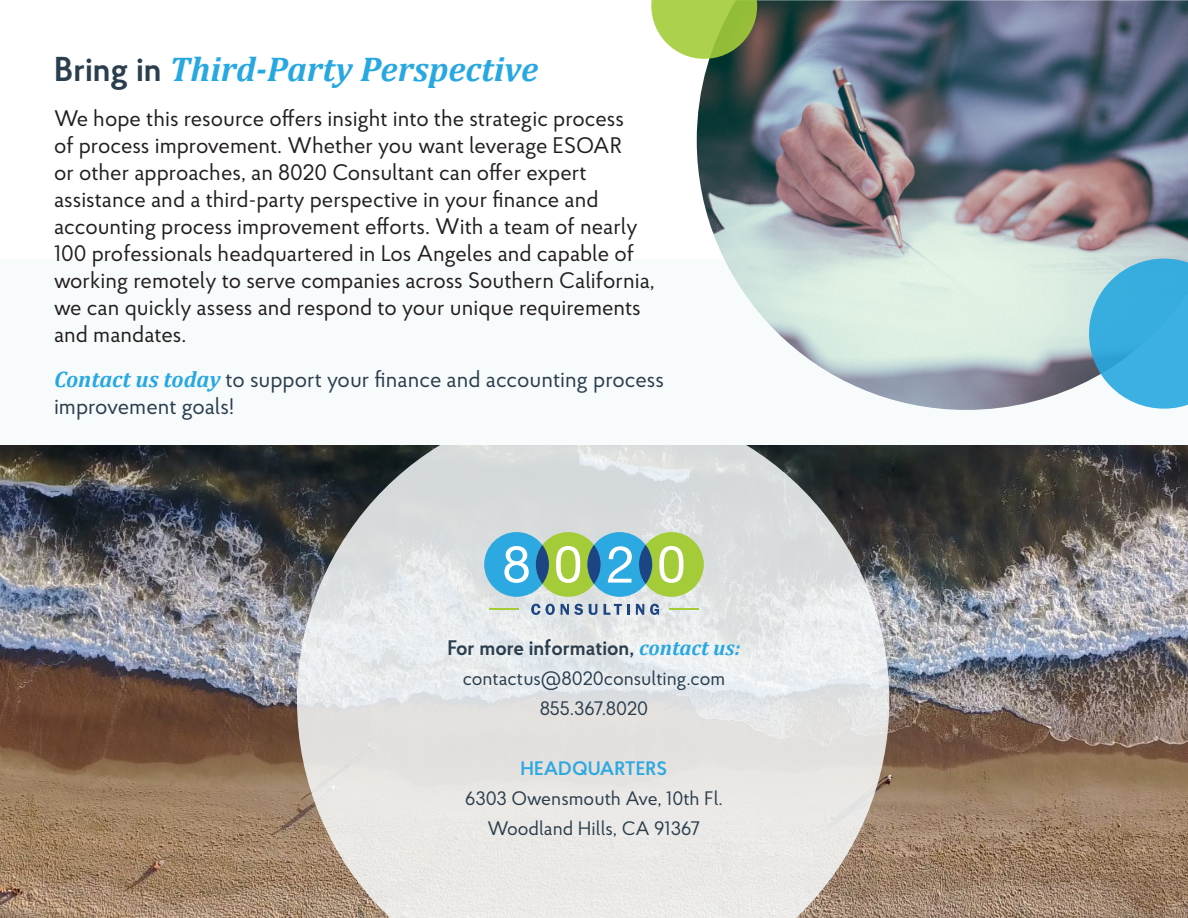
<style>
.page{position:relative;width:1188px;height:918px;background:#fff}
.page>*{position:absolute;margin:0;border:0;box-sizing:border-box;transform-origin:0 0}
.t1{font:italic 700 34.5px "Cambria";color:#27a8e0}
.Body_17pt{font:22.5px/27px "Proba Pro";color:#231f20}
.Body_17pt-2{font:22.5px/27px "Proba Pro";color:#2b3e4d}
.t2{font:600 21px "Proba Pro";color:#2b3e4d}
.t3{font:19.5px "Proba Pro";color:#2b3e4d}
.t4{font:600 19.5px "Proba Pro";color:#2da9e1}
.s1{font-family:"Proba Pro";font-weight:600;font-style:normal;color:#2b3e4d}
.s2{font-family:"Cambria";font-weight:700;font-style:italic;color:#27a8e0}
</style>
<div class="page">
<img style="left:0;top:445px;width:1188px;height:473px">
<svg style="left:297px;top:445px;width:592px;height:473px;background:#d2d2d0"></svg>
<div style="left:0;top:259px;width:1188px;height:186px;background:#f8fbfc"></div>
<img style="left:697px;top:0;width:491px;height:410px">
<svg style="left:651px;top:0;width:106px;height:59px;background:#a5c459"></svg>
<svg style="left:1089px;top:259px;width:99px;height:150px;background:#54b6df"></svg>
<hr style="left:669px;top:608px;width:30px;height:2px;background:#a4cc39">
<hr style="left:489px;top:608px;width:30px;height:2px;background:#a4cc39">
<svg style="left:531px;top:604px;width:24px;height:11px"></svg>
<svg style="left:561px;top:604px;width:22px;height:11px"></svg>
<svg style="left:589px;top:604px;width:8px;height:11px"></svg>
<svg style="left:604px;top:604px;width:26px;height:11px"></svg>
<svg style="left:636px;top:604px;width:8px;height:11px"></svg>
<svg style="left:650px;top:604px;width:9px;height:11px"></svg>
<div style="left:484px;top:532px;width:65px;height:65px;background:#2da9e1;border-radius:50%"></div>
<div style="left:536px;top:532px;width:65px;height:65px;background:#a4cc39;border-radius:50%"></div>
<div style="left:639px;top:532px;width:65px;height:65px;background:#a4cc39;border-radius:50%"></div>
<div style="left:587px;top:532px;width:65px;height:65px;background:#2da9e1;border-radius:50%"></div>
<svg style="left:536px;top:545px;width:13px;height:39px"></svg>
<svg style="left:587px;top:545px;width:14px;height:39px"></svg>
<svg style="left:639px;top:545px;width:13px;height:39px"></svg>
<svg style="left:659px;top:546px;width:25px;height:37px"></svg>
<svg style="left:608px;top:546px;width:24px;height:37px"></svg>
<svg style="left:556px;top:546px;width:24px;height:37px"></svg>
<svg style="left:504px;top:546px;width:25px;height:37px"></svg>
<p class="t1" style="left:54px;top:44px;width:486px"><span class="s1">Bring in</span> Third-Party Perspective</p>
<p class="Body_17pt" style="left:54px;top:104px;width:602px">We hope this resource offers insight into the strategic process<br>of process improvement. Whether you want leverage ESOAR<br>or other approaches, an 8020 Consultant can offer expert assistance and a third-party perspective in your finance and accounting process improvement efforts. With a team of nearly 100 professionals headquartered in Los Angeles and capable of working remotely to serve companies across Southern California, we can quickly assess and respond to your unique requirements and mandates.</p>
<p class="Body_17pt-2" style="left:54px;top:365px;width:612px"><span class="s2">Contact us today</span> to support your finance and accounting process improvement goals!</p>
<p class="t2" style="left:447px;top:634px;width:295px">For more information, <span class="s2">contact us:</span></p>
<p class="t3" style="left:463px;top:666px;width:264px">contactus@8020consulting.com</p>
<p class="t3" style="left:540px;top:696px;width:110px">855.367.8020</p>
<p class="t4" style="left:521px;top:756px;width:148px">HEADQUARTERS</p>
<p class="t3" style="left:465px;top:786px;width:259px">6303 Owensmouth Ave, 10th Fl.</p>
<p class="t3" style="left:488px;top:816px;width:214px">Woodland Hills, CA 91367</p>
</div>
